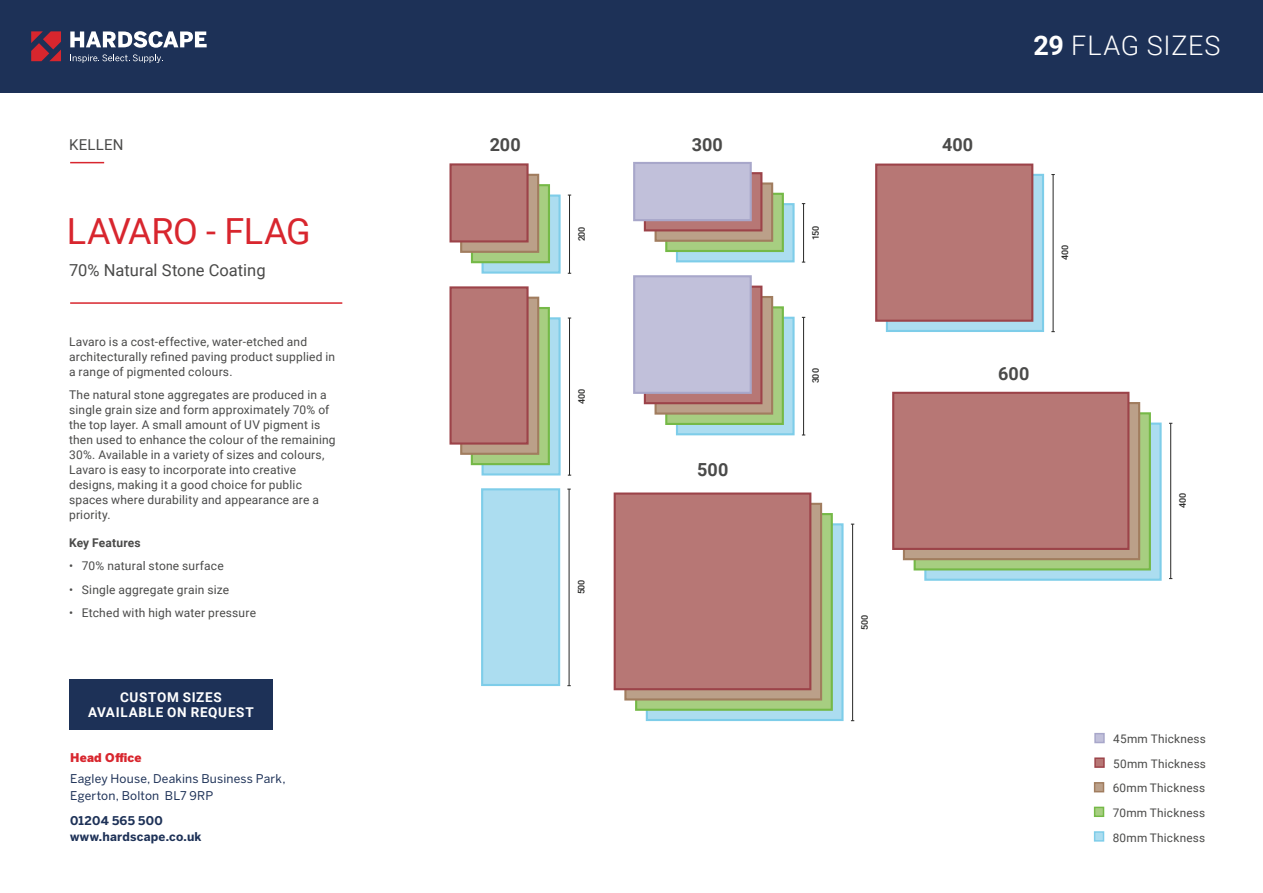
<style>
.page{position:relative;width:1263px;height:893px;background:#fff}
.page>*{position:absolute;margin:0;border:0;box-sizing:border-box;transform-origin:0 0}
.t1{font:36px "Roboto";letter-spacing:-.015em;color:#d8262e}
.t2{font:300 27px "Roboto";letter-spacing:.03em;color:#fff}
.t3{font:700 18px "Roboto";letter-spacing:.01em;color:#4a4a49}
.t4{font:16.5px "Roboto";color:#4a4a49}
.t5{font:15px "Roboto";letter-spacing:.015em;color:#4a4a49}
.t6{font:700 13.5px/15px "Roboto";letter-spacing:.055em;color:#fff;text-align:center}
.t7{font:12px/15px "Roboto";letter-spacing:.015em;color:#4a4a49}
.t8{font:12px/16.5px "Benton Sans";letter-spacing:.015em;color:#1d3157}
.t9{font:700 12px/16.5px "Benton Sans";letter-spacing:.015em;color:#1d3157}
.t10{font:700 12px "Roboto";letter-spacing:.015em;color:#4a4a49}
.t11{font:900 12px "Benton Sans";letter-spacing:.015em;color:#d8262e}
.t12{font:11.7px "Roboto";letter-spacing:.02em;color:#4a4a49}
.t13{font:500 9px "Roboto";letter-spacing:-.01em;color:#282827}
.s1{font-weight:700}
</style>
<div class="page">
<div style="left:0;top:0;width:1263px;height:92px;background:#1d3157"></div>
<svg style="left:70px;top:54px;width:93px;height:9px"></svg>
<svg style="left:70px;top:31px;width:137px;height:17px"></svg>
<svg style="left:31px;top:31px;width:30px;height:30px"></svg>
<hr style="left:70px;top:162px;width:34px;height:1px;background:#d8262e">
<hr style="left:70px;top:302px;width:272px;height:2px;background:#d8262e">
<hr style="left:569px;top:195px;width:1px;height:78px;background:#282827">
<div style="left:481px;top:195px;width:80px;height:79px;background:#acddf0;border:2px solid #7ecde9"></div>
<div style="left:471px;top:184px;width:79px;height:79px;background:#a7ce81;border:2px solid #75b947"></div>
<div style="left:460px;top:174px;width:79px;height:79px;background:#bba089;border:2px solid #a17d5f"></div>
<div style="left:449px;top:163px;width:80px;height:79px;background:#b77775;border:2px solid #9c4349"></div>
<hr style="left:569px;top:318px;width:1px;height:157px;background:#282827">
<div style="left:481px;top:317px;width:80px;height:158px;background:#acddf0;border:2px solid #7ecde9"></div>
<div style="left:471px;top:307px;width:79px;height:158px;background:#a7ce81;border:2px solid #75b947"></div>
<div style="left:460px;top:297px;width:79px;height:158px;background:#bba089;border:2px solid #a17d5f"></div>
<div style="left:449px;top:286px;width:80px;height:159px;background:#b77775;border:2px solid #9c4349"></div>
<hr style="left:569px;top:489px;width:1px;height:197px;background:#282827">
<div style="left:481px;top:488px;width:79px;height:198px;background:#acddf0;border:2px solid #7ecde9"></div>
<div style="left:676px;top:203px;width:119px;height:59px;background:#acddf0;border:2px solid #7ecde9"></div>
<div style="left:665px;top:193px;width:119px;height:59px;background:#a7ce81;border:2px solid #75b947"></div>
<div style="left:654px;top:182px;width:119px;height:60px;background:#bba089;border:2px solid #a17d5f"></div>
<div style="left:644px;top:172px;width:118px;height:59px;background:#b77775;border:2px solid #9c4349"></div>
<div style="left:633px;top:162px;width:119px;height:59px;background:#c1c0da;border:2px solid #a8a7ca"></div>
<hr style="left:803px;top:204px;width:1px;height:58px;background:#282827">
<hr style="left:803px;top:317px;width:1px;height:118px;background:#282827">
<div style="left:676px;top:317px;width:119px;height:118px;background:#acddf0;border:2px solid #7ecde9"></div>
<div style="left:665px;top:306px;width:119px;height:119px;background:#a7ce81;border:2px solid #75b947"></div>
<div style="left:654px;top:296px;width:119px;height:119px;background:#bba089;border:2px solid #a17d5f"></div>
<div style="left:644px;top:286px;width:118px;height:118px;background:#b77775;border:2px solid #9c4349"></div>
<div style="left:633px;top:275px;width:119px;height:119px;background:#c1c0da;border:2px solid #a8a7ca"></div>
<hr style="left:1053px;top:175px;width:1px;height:157px;background:#282827">
<div style="left:886px;top:174px;width:158px;height:158px;background:#acddf0;border:2px solid #7ecde9"></div>
<div style="left:875px;top:164px;width:158px;height:158px;background:#b77775;border:2px solid #9c4349"></div>
<hr style="left:852px;top:524px;width:1px;height:197px;background:#282827">
<div style="left:646px;top:523px;width:197px;height:198px;background:#acddf0;border:2px solid #7ecde9"></div>
<div style="left:635px;top:513px;width:198px;height:198px;background:#a7ce81;border:2px solid #75b947"></div>
<div style="left:624px;top:503px;width:198px;height:197px;background:#bba089;border:2px solid #a17d5f"></div>
<div style="left:614px;top:492px;width:197px;height:198px;background:#b77775;border:2px solid #9c4349"></div>
<div style="left:1094px;top:782px;width:10px;height:10px;background:#bba089;border:1px solid #a17d5f"></div>
<div style="left:1094px;top:757px;width:11px;height:11px;background:#b77775;border:1px solid #9c4349"></div>
<div style="left:1094px;top:807px;width:10px;height:10px;background:#a7ce81;border:1px solid #75b947"></div>
<div style="left:1094px;top:733px;width:11px;height:10px;background:#c1c0da;border:1px solid #a8a7ca"></div>
<div style="left:1094px;top:831px;width:10px;height:11px;background:#acddf0;border:1px solid #7ecde9"></div>
<hr style="left:1170px;top:423px;width:1px;height:156px;background:#282827">
<div style="left:924px;top:423px;width:238px;height:158px;background:#acddf0;border:2px solid #7ecde9"></div>
<div style="left:913px;top:412px;width:238px;height:158px;background:#a7ce81;border:2px solid #75b947"></div>
<div style="left:903px;top:402px;width:237px;height:158px;background:#bba089;border:2px solid #a17d5f"></div>
<div style="left:892px;top:392px;width:237px;height:158px;background:#b77775;border:2px solid #9c4349"></div>
<div style="left:69px;top:679px;width:204px;height:51px;background:#1d3157"></div>
<p class="t5" style="left:69px;top:134px;width:56px">KELLEN</p>
<h3 class="t3" style="left:490px;top:132px;width:33px">200</h3>
<h1 class="t1" style="left:67px;top:206px;width:245px">LAVARO - FLAG</h1>
<h3 class="t4" style="left:69px;top:258px;width:198px">70% Natural Stone Coating</h3>
<p class="t7" style="left:69px;top:333px;width:268px">Lavaro is a cost-effective, water-etched and architecturally refined paving product supplied in a range of pigmented colours.</p>
<p class="t7" style="left:69px;top:387px;width:268px">The natural stone aggregates are produced in a single grain size and form approximately 70% of the top layer. A small amount of UV pigment is then used to enhance the colour of the remaining 30%. Available in a variety of sizes and colours, Lavaro is easy to incorporate into creative designs, making it a good choice for public spaces where durability and appearance are a priority.</p>
<p class="t10" style="left:69px;top:534px;width:73px">Key Features</p>
<p class="t7" style="left:69px;top:558px;width:156px">• 70% natural stone surface</p>
<p class="t7" style="left:69px;top:582px;width:161px">• Single aggregate grain size</p>
<p class="t7" style="left:69px;top:605px;width:188px">• Etched with high water pressure</p>
<p class="t6" style="left:88px;top:689px;width:167px">CUSTOM SIZES<br>AVAILABLE ON REQUEST</p>
<p class="t11" style="left:70px;top:751px;width:73px">Head Office</p>
<p class="t8" style="left:70px;top:770px;width:217px">Eagley House, Deakins Business Park,<br>Egerton, Bolton BL7 9RP</p>
<p class="t9" style="left:70px;top:812px;width:133px">01204 565 500 www.hardscape.co.uk</p>
<p class="t13" style="left:575px;top:241px;width:16px;rotate:-90deg">200</p>
<p class="t13" style="left:575px;top:404px;width:17px;rotate:-90deg">400</p>
<p class="t13" style="left:575px;top:594px;width:17px;rotate:-90deg">500</p>
<h3 class="t3" style="left:692px;top:132px;width:33px">300</h3>
<h3 class="t3" style="left:697px;top:457px;width:33px">500</h3>
<p class="t13" style="left:809px;top:240px;width:16px;rotate:-90deg">150</p>
<p class="t13" style="left:809px;top:383px;width:17px;rotate:-90deg">300</p>
<p class="t13" style="left:858px;top:629px;width:17px;rotate:-90deg">500</p>
<h3 class="t3" style="left:942px;top:132px;width:33px">400</h3>
<h2 class="t2" style="left:1033px;top:27px;width:188px"><span class="s1">29</span> FLAG SIZES</h2>
<p class="t13" style="left:1059px;top:260px;width:17px;rotate:-90deg">400</p>
<h3 class="t3" style="left:998px;top:361px;width:33px">600</h3>
<p class="t13" style="left:1176px;top:508px;width:17px;rotate:-90deg">400</p>
<p class="t12" style="left:1113px;top:731px;width:94px">45mm Thickness</p>
<p class="t12" style="left:1113px;top:755px;width:94px">50mm Thickness</p>
<p class="t12" style="left:1113px;top:780px;width:94px">60mm Thickness</p>
<p class="t12" style="left:1113px;top:805px;width:94px">70mm Thickness</p>
<p class="t12" style="left:1113px;top:829px;width:94px">80mm Thickness</p>
</div>
